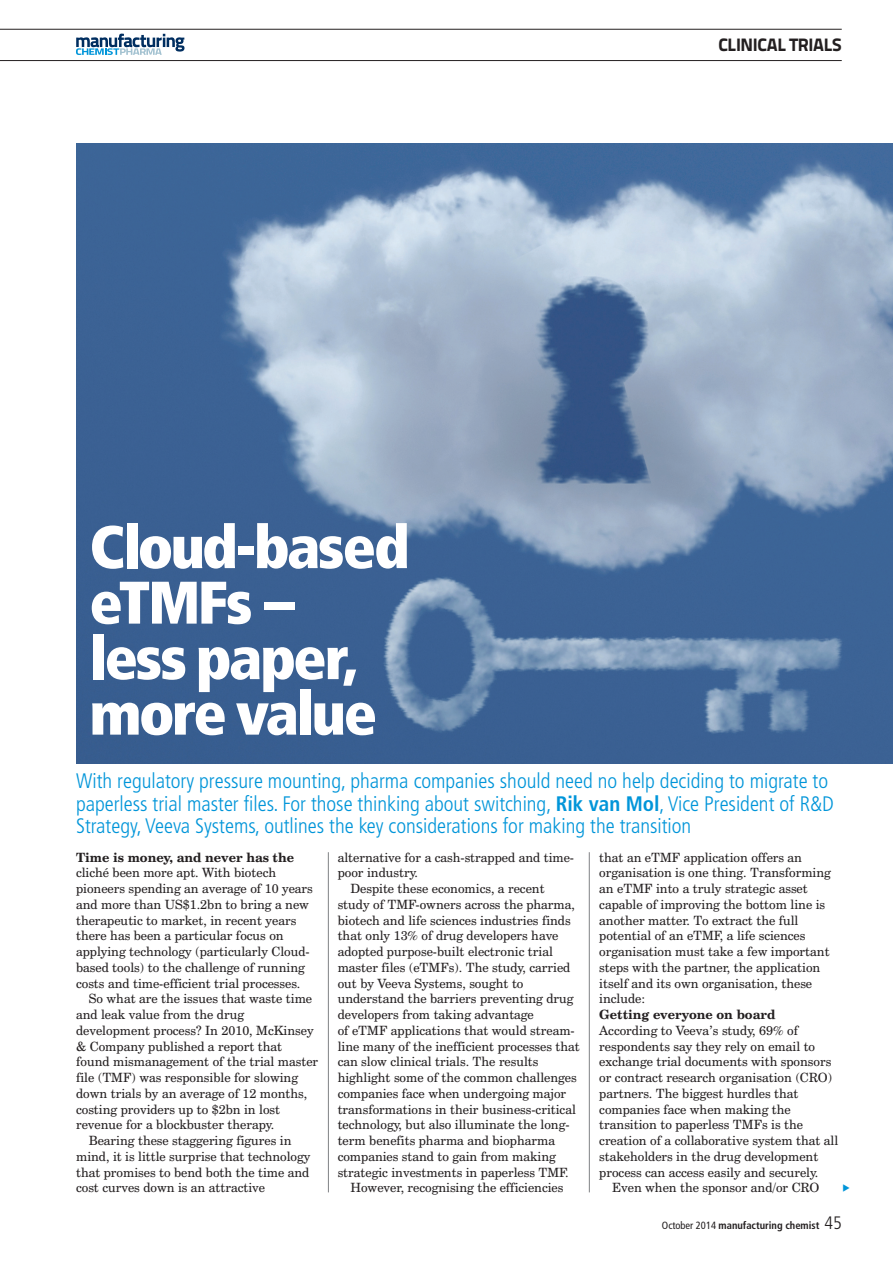
<style>
.page{position:relative;width:893px;height:1262px;background:#fff}
.page>*{position:absolute;margin:0;border:0;box-sizing:border-box;transform-origin:0 0}
.t1{font:900 condensed 60px/55.5px "Frutiger";letter-spacing:-.045em;color:#fff}
.t2{font:300 condensed 21px/22.5px "Frutiger";color:#0095d9}
.t3{font:800 18px "Titillium Text 22 L";letter-spacing:-.02em;color:#231f20}
.t4{font:12.75px/15.8px "Century Schoolbook BT";color:#231f20}
.t5{font:700 12.75px "Century Schoolbook BT";color:#231f20}
.t6{font:700 condensed 10.5px "Frutiger";color:#231f20}
.s1{font-weight:700}
.s2{font-weight:400}
.s3{font-weight:300;font-size:18px}
</style>
<div class="page">
<hr style="left:328px;top:852px;width:1px;height:340px;background:#808285">
<hr style="left:589px;top:852px;width:1px;height:340px;background:#808285">
<img style="left:76px;top:143px;width:817px;height:620px">
<hr style="left:0;top:29px;width:841px;height:1px;background:#231f20">
<hr style="left:0;top:60px;width:841px;height:1px;background:#231f20">
<svg style="left:76px;top:34px;width:108px;height:21px"></svg>
<h1 class="t1" style="left:89px;top:524px;width:322px">Cloud-based eTMFs –<br>less paper, more value</h1>
<h3 class="t3" style="left:718px;top:39px;width:125px">CLINICAL TRIALS</h3>
<p class="t2" style="left:76px;top:771px;width:759px">With regulatory pressure mounting, pharma companies should need no help deciding to migrate to paperless trial master files. For those thinking about switching, <span class="s1">Rik van Mol</span>, Vice President of R&amp;D<br>Strategy, Veeva Systems, outlines the key considerations for making the transition</p>
<p class="t5" style="left:76px;top:852px;width:220px">Time is money, and never has the</p>
<p class="t4" style="left:76px;top:866px;width:201px">cliché been more apt. With biotech</p>
<p class="t4" style="left:76px;top:882px;width:238px">pioneers spending an average of 10 years</p>
<p class="t4" style="left:76px;top:897px;width:234px">and more than US$1.2bn to bring a new</p>
<p class="t4" style="left:76px;top:913px;width:222px">therapeutic to market, in recent years</p>
<p class="t4" style="left:76px;top:929px;width:209px">there has been a particular focus on</p>
<p class="t4" style="left:76px;top:945px;width:235px">applying technology (particularly Cloud-</p>
<p class="t4" style="left:76px;top:960px;width:230px">based tools) to the challenge of running</p>
<p class="t4" style="left:76px;top:976px;width:226px">costs and time-efficient trial processes.</p>
<p class="t4" style="left:89px;top:992px;width:225px">So what are the issues that waste time</p>
<p class="t4" style="left:76px;top:1008px;width:169px">and leak value from the drug</p>
<p class="t4" style="left:76px;top:1023px;width:239px">development process? In 2010, McKinsey</p>
<p class="t4" style="left:76px;top:1039px;width:207px">&amp; Company published a report that</p>
<p class="t4" style="left:76px;top:1055px;width:244px">found mismanagement of the trial master</p>
<p class="t4" style="left:76px;top:1071px;width:223px">file (TMF) was responsible for slowing</p>
<p class="t4" style="left:76px;top:1086px;width:233px">down trials by an average of 12 months,</p>
<p class="t4" style="left:76px;top:1102px;width:206px">costing providers up to $2bn in lost</p>
<p class="t4" style="left:76px;top:1118px;width:200px">revenue for a blockbuster therapy.</p>
<p class="t4" style="left:89px;top:1134px;width:204px">Bearing these staggering figures in</p>
<p class="t4" style="left:76px;top:1149px;width:236px">mind, it is little surprise that technology</p>
<p class="t4" style="left:76px;top:1165px;width:235px">that promises to bend both the time and</p>
<p class="t4" style="left:76px;top:1181px;width:190px">cost curves down is an attractive</p>
<p class="t4" style="left:338px;top:850px;width:238px">alternative for a cash-strapped and time-</p>
<p class="t4" style="left:338px;top:866px;width:82px">poor industry.</p>
<p class="t4" style="left:350px;top:882px;width:196px">Despite these economics, a recent</p>
<p class="t4" style="left:338px;top:897px;width:239px">study of TMF-owners across the pharma,</p>
<p class="t4" style="left:338px;top:913px;width:234px">biotech and life sciences industries finds</p>
<p class="t4" style="left:338px;top:929px;width:222px">that only 13% of drug developers have</p>
<p class="t4" style="left:338px;top:945px;width:217px">adopted purpose-built electronic trial</p>
<p class="t4" style="left:338px;top:960px;width:234px">master files (eTMFs). The study, carried</p>
<p class="t4" style="left:338px;top:976px;width:187px">out by Veeva Systems, sought to</p>
<p class="t4" style="left:338px;top:992px;width:237px">understand the barriers preventing drug</p>
<p class="t4" style="left:338px;top:1008px;width:198px">developers from taking advantage</p>
<p class="t4" style="left:338px;top:1023px;width:239px">of eTMF applications that would stream-</p>
<p class="t4" style="left:338px;top:1039px;width:244px">line many of the inefficient processes that</p>
<p class="t4" style="left:338px;top:1055px;width:202px">can slow clinical trials. The results</p>
<p class="t4" style="left:338px;top:1071px;width:240px">highlight some of the common challenges</p>
<p class="t4" style="left:338px;top:1086px;width:230px">companies face when undergoing major</p>
<p class="t4" style="left:338px;top:1102px;width:240px">transformations in their business-critical</p>
<p class="t4" style="left:338px;top:1118px;width:233px">technology, but also illuminate the long-</p>
<p class="t4" style="left:338px;top:1134px;width:219px">term benefits pharma and biopharma</p>
<p class="t4" style="left:338px;top:1149px;width:220px">companies stand to gain from making</p>
<p class="t4" style="left:338px;top:1165px;width:232px">strategic investments in paperless TMF.</p>
<p class="t4" style="left:350px;top:1181px;width:214px">However, recognising the efficiencies</p>
<p class="t4" style="left:599px;top:850px;width:233px">that an eTMF application offers an organisation is one thing. Transforming an eTMF into a truly strategic asset capable of improving the bottom line is another matter. To extract the full potential of an eTMF, a life sciences organisation must take a few important steps with the partner, the application itself and its own organisation, these include:</p>
<p class="t5" style="left:599px;top:1010px;width:177px">Getting everyone on board</p>
<p class="t4" style="left:599px;top:1023px;width:240px">According to Veeva’s study, 69% of respondents say they rely on email to exchange trial documents with sponsors or contract research organisation (CRO) partners. The biggest hurdles that companies face when making the transition to paperless TMFs is the creation of a collaborative system that all stakeholders in the drug development process can access easily and securely.</p>
<p class="t4" style="left:612px;top:1181px;width:209px">Even when the sponsor and/or CRO</p>
<p class="t6" style="left:662px;top:1220px;width:181px"><span class="s2">October 2014</span> manufacturing chemist <span class="s3">45</span></p>
</div>
